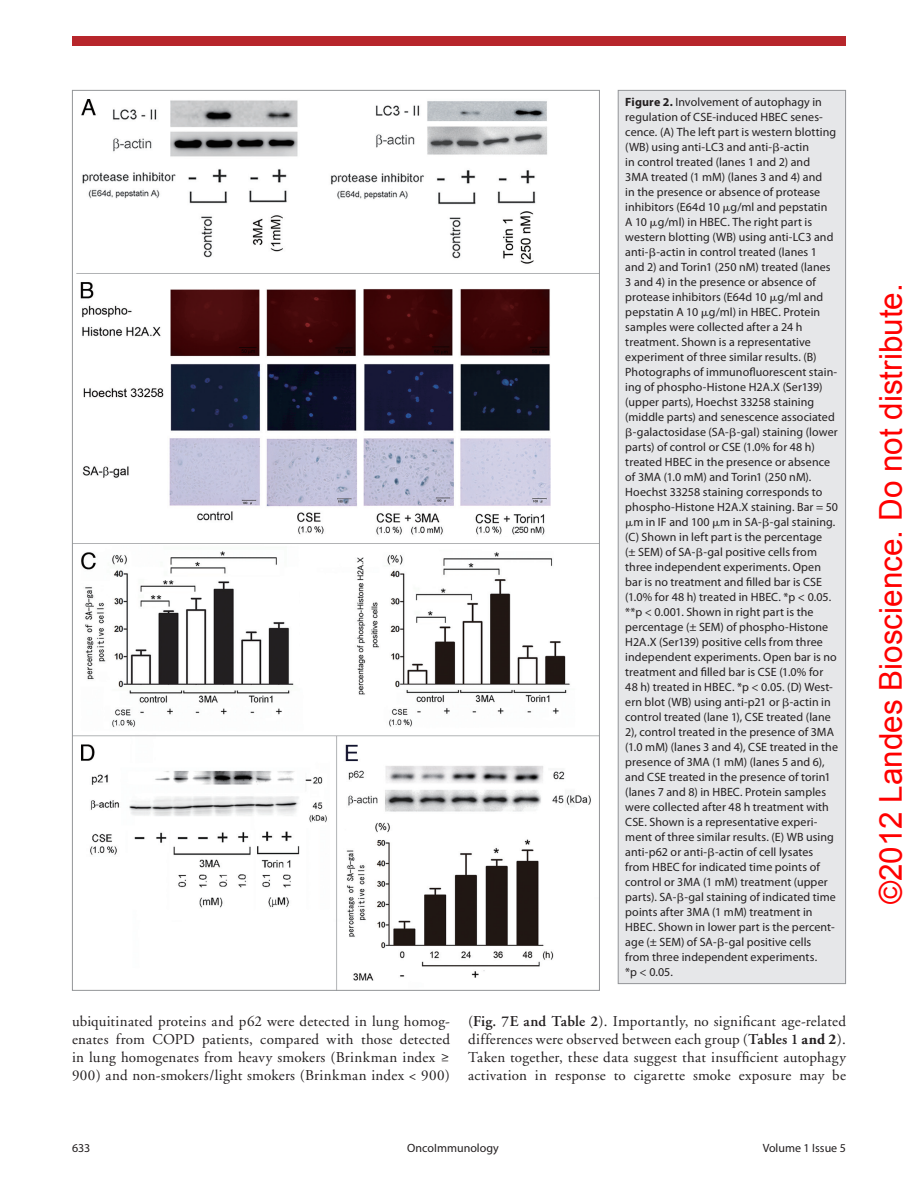
<style>
.page{position:relative;width:918px;height:1188px;background:#fff}
.page>*{position:absolute;margin:0;border:0;box-sizing:border-box;transform-origin:0 0}
.t1{font:31.5px "Arial";color:#f00}
.t2{font:15px/18px "Adobe Garamond";letter-spacing:.015em;color:#231f20;text-align:justify}
.t3{font:12px/15px "Myriad Pro";letter-spacing:.005em;color:#231f20}
.s1{font-weight:700}
.s2{font-family:"Universal Std Greekw Math Pi"}
.s3{font-weight:600}
</style>
<div class="page">
<div style="left:72px;top:36px;width:774px;height:10px;background:#b7262b"></div>
<img style="left:74px;top:99px;width:524px;height:890px">
<div style="left:618px;top:90px;width:228px;height:894px;background:#e6e7e9"></div>
<div style="left:618px;top:90px;width:228px;height:894px;border:1px solid #939598"></div>
<p class="t2" style="left:72px;top:1013px;width:379px">ubiquitinated proteins and p62 were detected in lung homog&shy;enates from COPD patients, compared with those detected in lung homogenates from heavy smokers (Brinkman index ≥ 900) and non-smokers/light smokers (Brinkman index &lt; 900)</p>
<p class="t3" style="left:625px;top:95px;width:198px"><span class="s1">Figure 2.</span> Involvement of autophagy in regulation of CSE</p>
<p class="t3" style="left:625px;top:110px;width:214px;text-indent:87px">-induced HBEC senes&shy;cence. (A) The left part is western blotting (WB) using anti-LC3 and anti-<span class="s2">β</span>-actin<br>in control treated (lanes 1 and 2) and<br>3MA treated (1 mM) (lanes 3 and 4) and<br>in the presence or absence of protease inhibitors (E64d 10 <span class="s2">μ</span>g/ml and pepstatin<br>A 10 <span class="s2">μ</span>g/ml) in HBEC. The right part is western blotting (WB) using anti-LC3 and anti-<span class="s2">β</span>-actin in control treated (lanes 1 and 2) and Torin1 (250 nM) treated (lanes 3 and 4) in the presence or absence of protease inhibitors (E64d 10 <span class="s2">μ</span>g/ml and pepstatin A 10 <span class="s2">μ</span>g/ml) in HBEC. Protein samples were collected after a 24 h treatment. Shown is a representative experiment of three similar results. (B)<br>Photographs of immunofluorescent stain&shy;ing of phospho-Histone H2A.X (Ser139) (upper parts), H oechst 33258 staining (middle parts) and senescence associated <span class="s2">β</span>-galactosidase (SA-<span class="s2">β</span>-gal) staining (lower parts) of control or CSE</p>
<p class="t3" style="left:625px;top:440px;width:214px;text-indent:118px">(1.0% for 48 h) treated HBEC in the presence or absence of 3MA (1.0 mM) and Torin1 (250 nM).<br>Hoechst 33258 staining corresponds to phospho-Histone H2A.X staining. Bar = 50 <span class="s2">μ</span>m in IF and 100 <span class="s2">μ</span>m in SA-<span class="s2">β</span>-gal staining. (C) Shown in left part is the percentage<br>(± SEM) of SA-<span class="s2">β</span>-gal positive cells from three independent experiments. Open bar is no treatment and filled bar is CSE<br>(1.0% for 48 h) treated in HBEC. *p &lt; 0.05. **p &lt; 0.001. Shown in right part is the percentage (± SEM) of phospho-Histone H2A.X (Ser139) positive cells from three independent experiments. Open bar is no treatment and filled bar is CSE</p>
<p class="t3" style="left:625px;top:665px;width:209px;text-indent:154px">(1.0% for<br>48 h) treated in HBEC. *p &lt; 0.05. (D) West&shy;ern blot (WB) using anti-p21 or <span class="s2">β</span>-actin in control treated (lane 1), CSE</p>
<p class="t3" style="left:625px;top:710px;width:210px;text-indent:141px">treated (lane<br>2), control treated in the presence of 3MA (1.0 mM) (lanes 3 and 4), CSE</p>
<p class="t3" style="left:625px;top:740px;width:214px;text-indent:144px">treated in the presence of 3MA (1 mM) (lanes 5 and 6), and CSE</p>
<p class="t3" style="left:625px;top:770px;width:212px;text-indent:43px">treated in the presence of torin1 (lanes 7 and 8) in HBEC. Protein samples were collected after 48 h treatment with CSE. Shown is a representative experi&shy;ment of three similar results. (E) WB using anti-p62 or anti-<span class="s2">β</span>-actin of cell lysates from HBEC for indicated time points of control or 3MA (1 mM) treatment (upper parts). SA-<span class="s2">β</span>-gal staining of indicated time points after 3MA (1 mM) treatment in HBEC. Shown in lower part is the percent&shy;age (± SEM) of SA-<span class="s2">β</span>-gal positive cells from three independent experiments.<br>*p &lt; 0.05.</p>
<p class="t2" style="left:468px;top:1013px;width:380px">(<span class="s3">Fig. 7E and Table 2</span>). Importantly, no significant age-related differences were observed between each group (<span class="s3">Tables 1</span> <span class="s1">and 2</span>).<br>Taken together, these data suggest that insufficient autophagy activation in response to cigarette smoke exposure may be</p>
<p class="t3" style="left:72px;top:1140px;width:20px">633</p>
<p class="t3" style="left:407px;top:1140px;width:93px">OncoImmunology</p>
<p class="t3" style="left:763px;top:1140px;width:85px">Volume 1 Issue 5</p>
<h1 class="t1" style="left:870px;top:904px;width:622px;rotate:-90deg">©2012 Landes Bioscience. Do not distribute.</h1>
</div>
